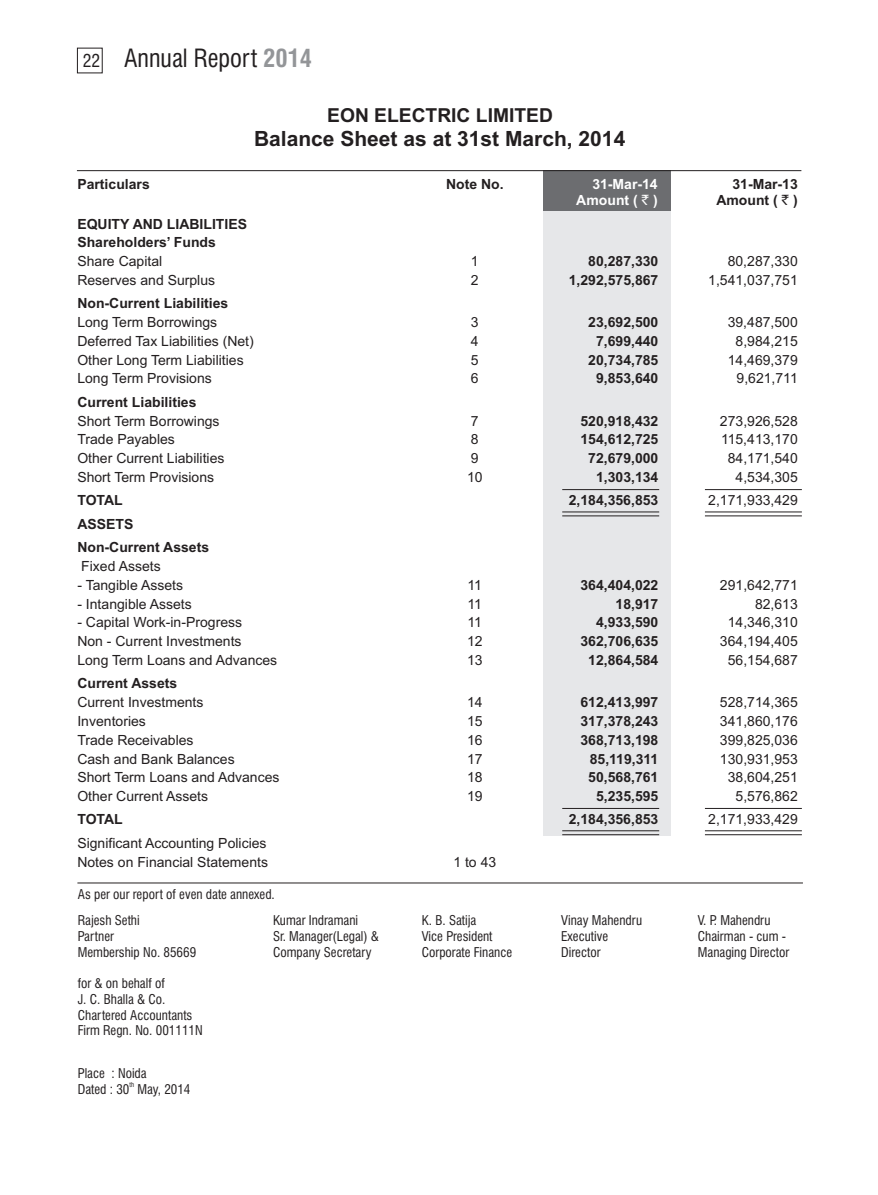
<style>
.page{position:relative;width:878px;height:1195px;background:#fff}
.page>*{position:absolute;margin:0;border:0;box-sizing:border-box;transform-origin:0 0}
.t1{font:condensed 24.5px "Swiss 721 BT";color:#231f20}
.t2{font:700 21px "Arial";color:#231f20}
.t3{font:700 19.25px "Arial";color:#231f20}
.t4{font:14px/18.7px "Arial";color:#231f20}
.t5{font:700 14px/15.9px "Arial";color:#231f20;text-align:right}
.t6{font:700 14px/15.9px "Arial";color:#fff;text-align:right}
.t7{font:condensed 13.12px/15.8px "Swiss 721 BT";color:#231f20}
.t8{font:condensed 6.65px "Swiss 721 BT";color:#231f20}
.s1{font-size:17.5px}
.s2{font-weight:700;color:#939598}
.s3{font-family:"Rupee Foradian";font-weight:400}
</style>
<div class="page">
<div style="left:543px;top:175px;width:128px;height:660px;background:#e6e7e9"></div>
<div style="left:543px;top:171px;width:128px;height:40px;background:#6c6d70"></div>
<div style="left:77px;top:48px;width:26px;height:25px;border:1px solid #231f20"></div>
<hr style="left:77px;top:883px;width:726px;height:1px;background:#231f20">
<hr style="left:77px;top:170px;width:724px;height:1px;background:#231f20">
<hr style="left:705px;top:489px;width:97px;height:1px;background:#231f20">
<hr style="left:705px;top:808px;width:97px;height:1px;background:#231f20">
<hr style="left:705px;top:512px;width:97px;height:1px;background:#231f20">
<hr style="left:705px;top:830px;width:97px;height:1px;background:#231f20">
<hr style="left:705px;top:515px;width:97px;height:1px;background:#231f20">
<hr style="left:705px;top:834px;width:97px;height:1px;background:#231f20">
<hr style="left:562px;top:489px;width:97px;height:1px;background:#231f20">
<hr style="left:562px;top:808px;width:97px;height:1px;background:#231f20">
<hr style="left:562px;top:512px;width:97px;height:1px;background:#231f20">
<hr style="left:562px;top:830px;width:97px;height:1px;background:#231f20">
<hr style="left:562px;top:515px;width:97px;height:1px;background:#231f20">
<hr style="left:562px;top:834px;width:97px;height:1px;background:#231f20">
<h1 class="t1" style="left:83px;top:49px;width:231px"><span class="s1">22</span> Annual Report <span class="s2">2014</span></h1>
<h3 class="t3" style="left:327px;top:108px;width:227px">EON ELECTRIC LIMITED</h3>
<h2 class="t2" style="left:254px;top:131px;width:373px">Balance Sheet as at 31st March, 2014</h2>
<p class="t6" style="left:576px;top:177px;width:83px">31-Mar-14<br>Amount ( <span class="s3">`</span> )</p>
<p class="t5" style="left:77px;top:177px;width:74px">Particulars</p>
<p class="t5" style="left:446px;top:177px;width:59px">Note No.</p>
<p class="t5" style="left:716px;top:177px;width:83px">31-Mar-13<br>Amount ( <span class="s3">`</span> )</p>
<p class="t5" style="left:77px;top:217px;width:171px">EQUITY AND LIABILITIES</p>
<p class="t5" style="left:77px;top:236px;width:140px">Shareholders’ Funds</p>
<p class="t4" style="left:77px;top:253px;width:86px">Share Capital</p>
<p class="t4" style="left:471px;top:253px;width:9px">1</p>
<p class="t5" style="left:588px;top:255px;width:72px">80,287,330</p>
<p class="t4" style="left:727px;top:253px;width:72px">80,287,330</p>
<p class="t4" style="left:77px;top:272px;width:139px">Reserves and Surplus</p>
<p class="t4" style="left:471px;top:272px;width:9px">2</p>
<p class="t5" style="left:569px;top:273px;width:91px">1,292,575,867</p>
<p class="t4" style="left:708px;top:272px;width:91px">1,541,037,751</p>
<p class="t5" style="left:77px;top:297px;width:152px">Non-Current Liabilities</p>
<p class="t4" style="left:77px;top:314px;width:141px">Long Term Borrowings</p>
<p class="t4" style="left:471px;top:314px;width:9px">3</p>
<p class="t5" style="left:588px;top:316px;width:72px">23,692,500</p>
<p class="t4" style="left:727px;top:314px;width:72px">39,487,500</p>
<p class="t4" style="left:77px;top:333px;width:178px">Deferred Tax Liabilities (Net)</p>
<p class="t4" style="left:471px;top:333px;width:9px">4</p>
<p class="t5" style="left:596px;top:334px;width:64px">7,699,440</p>
<p class="t4" style="left:735px;top:333px;width:64px">8,984,215</p>
<p class="t4" style="left:77px;top:352px;width:168px">Other Long Term Liabilities</p>
<p class="t4" style="left:471px;top:352px;width:9px">5</p>
<p class="t5" style="left:588px;top:353px;width:72px">20,734,785</p>
<p class="t4" style="left:727px;top:352px;width:72px">14,469,379</p>
<p class="t4" style="left:77px;top:370px;width:136px">Long Term Provisions</p>
<p class="t4" style="left:471px;top:370px;width:9px">6</p>
<p class="t5" style="left:596px;top:372px;width:64px">9,853,640</p>
<p class="t4" style="left:736px;top:370px;width:63px">9,621,711</p>
<p class="t5" style="left:77px;top:395px;width:121px">Current Liabilities</p>
<p class="t4" style="left:77px;top:413px;width:144px">Short Term Borrowings</p>
<p class="t4" style="left:471px;top:413px;width:9px">7</p>
<p class="t5" style="left:580px;top:414px;width:79px">520,918,432</p>
<p class="t4" style="left:720px;top:413px;width:79px">273,926,528</p>
<p class="t4" style="left:77px;top:431px;width:99px">Trade Payables</p>
<p class="t4" style="left:471px;top:431px;width:9px">8</p>
<p class="t5" style="left:580px;top:433px;width:79px">154,612,725</p>
<p class="t4" style="left:721px;top:431px;width:78px">115,413,170</p>
<p class="t4" style="left:77px;top:450px;width:149px">Other Current Liabilities</p>
<p class="t4" style="left:471px;top:450px;width:9px">9</p>
<p class="t5" style="left:588px;top:452px;width:72px">72,679,000</p>
<p class="t4" style="left:727px;top:450px;width:72px">84,171,540</p>
<p class="t4" style="left:77px;top:469px;width:138px">Short Term Provisions</p>
<p class="t4" style="left:467px;top:469px;width:17px">10</p>
<p class="t5" style="left:596px;top:470px;width:64px">1,303,134</p>
<p class="t4" style="left:735px;top:469px;width:64px">4,534,305</p>
<p class="t5" style="left:77px;top:494px;width:47px">TOTAL</p>
<p class="t5" style="left:569px;top:494px;width:91px">2,184,356,853</p>
<p class="t4" style="left:708px;top:492px;width:91px">2,171,933,429</p>
<p class="t5" style="left:77px;top:514px;width:133px;line-height:23.4px;text-align:left">ASSETS<br>Non-Current Assets</p>
<p class="t4" style="left:81px;top:558px;width:81px">Fixed Assets</p>
<p class="t4" style="left:77px;top:577px;width:107px">- Tangible Assets</p>
<p class="t4" style="left:467px;top:577px;width:16px">11</p>
<p class="t5" style="left:580px;top:578px;width:79px">364,404,022</p>
<p class="t4" style="left:720px;top:577px;width:79px">291,642,771</p>
<p class="t4" style="left:77px;top:596px;width:116px">- Intangible Assets</p>
<p class="t4" style="left:467px;top:596px;width:16px">11</p>
<p class="t5" style="left:615px;top:597px;width:44px">18,917</p>
<p class="t4" style="left:755px;top:596px;width:44px">82,613</p>
<p class="t4" style="left:77px;top:614px;width:166px">- Capital Work-in-Progress</p>
<p class="t4" style="left:467px;top:614px;width:16px">11</p>
<p class="t5" style="left:596px;top:616px;width:64px">4,933,590</p>
<p class="t4" style="left:727px;top:614px;width:72px">14,346,310</p>
<p class="t4" style="left:77px;top:633px;width:166px">Non - Current Investments</p>
<p class="t4" style="left:467px;top:633px;width:17px">12</p>
<p class="t5" style="left:580px;top:635px;width:79px">362,706,635</p>
<p class="t4" style="left:720px;top:633px;width:79px">364,194,405</p>
<p class="t4" style="left:77px;top:652px;width:201px">Long Term Loans and Advances</p>
<p class="t4" style="left:467px;top:652px;width:17px">13</p>
<p class="t5" style="left:588px;top:653px;width:72px">12,864,584</p>
<p class="t4" style="left:727px;top:652px;width:72px">56,154,687</p>
<p class="t5" style="left:77px;top:677px;width:101px">Current Assets</p>
<p class="t4" style="left:77px;top:694px;width:128px">Current Investments</p>
<p class="t4" style="left:467px;top:694px;width:17px">14</p>
<p class="t5" style="left:580px;top:696px;width:79px">612,413,997</p>
<p class="t4" style="left:720px;top:694px;width:79px">528,714,365</p>
<p class="t4" style="left:77px;top:713px;width:70px">Inventories</p>
<p class="t4" style="left:467px;top:713px;width:17px">15</p>
<p class="t5" style="left:580px;top:714px;width:79px">317,378,243</p>
<p class="t4" style="left:720px;top:713px;width:79px">341,860,176</p>
<p class="t4" style="left:77px;top:732px;width:118px">Trade Receivables</p>
<p class="t4" style="left:467px;top:732px;width:17px">16</p>
<p class="t5" style="left:580px;top:733px;width:79px">368,713,198</p>
<p class="t4" style="left:720px;top:732px;width:79px">399,825,036</p>
<p class="t4" style="left:77px;top:750px;width:159px">Cash and Bank Balances</p>
<p class="t4" style="left:467px;top:750px;width:17px">17</p>
<p class="t5" style="left:590px;top:752px;width:70px">85,119,311</p>
<p class="t4" style="left:720px;top:750px;width:79px">130,931,953</p>
<p class="t4" style="left:77px;top:769px;width:204px">Short Term Loans and Advances</p>
<p class="t4" style="left:467px;top:769px;width:17px">18</p>
<p class="t5" style="left:588px;top:771px;width:72px">50,568,761</p>
<p class="t4" style="left:727px;top:769px;width:72px">38,604,251</p>
<p class="t4" style="left:77px;top:788px;width:132px">Other Current Assets</p>
<p class="t4" style="left:467px;top:788px;width:17px">19</p>
<p class="t5" style="left:596px;top:789px;width:64px">5,235,595</p>
<p class="t4" style="left:735px;top:788px;width:64px">5,576,862</p>
<p class="t5" style="left:77px;top:813px;width:47px">TOTAL</p>
<p class="t5" style="left:569px;top:813px;width:91px">2,184,356,853</p>
<p class="t4" style="left:708px;top:811px;width:91px">2,171,933,429</p>
<p class="t4" style="left:77px;top:835px;width:192px">Significant Accounting Policies<br>Notes on Financial Statements</p>
<p class="t4" style="left:453px;top:854px;width:44px">1 to 43</p>
<p class="t7" style="left:78px;top:882px;width:199px;line-height:26.8px">As per our report of even date annexed.<br>Rajesh Sethi</p>
<p class="t7" style="left:273px;top:914px;width:87px">Kumar Indramani</p>
<p class="t7" style="left:422px;top:914px;width:56px">K. B. Satija</p>
<p class="t7" style="left:561px;top:914px;width:82px">Vinay Mahendru</p>
<p class="t7" style="left:698px;top:914px;width:74px">V. P. Mahendru</p>
<p class="t7" style="left:78px;top:930px;width:38px">Partner</p>
<p class="t7" style="left:273px;top:930px;width:107px">Sr. Manager(Legal) &amp;</p>
<p class="t7" style="left:422px;top:930px;width:72px">Vice President</p>
<p class="t7" style="left:561px;top:930px;width:48px">Executive</p>
<p class="t7" style="left:698px;top:930px;width:90px">Chairman - cum -</p>
<p class="t7" style="left:78px;top:946px;width:120px">Membership No. 85669</p>
<p class="t7" style="left:273px;top:946px;width:100px">Company Secretary</p>
<p class="t7" style="left:422px;top:946px;width:92px">Corporate Finance</p>
<p class="t7" style="left:561px;top:946px;width:41px">Director</p>
<p class="t7" style="left:698px;top:946px;width:93px">Managing Director</p>
<p class="t7" style="left:78px;top:977px;width:126px">for &amp; on behalf of<br>J. C. Bhalla &amp; Co.<br>Chartered Accountants<br>Firm Regn. No. 001111N</p>
<p class="t7" style="left:78px;top:1067px;width:70px">Place : Noida</p>
<p class="t8" style="left:129px;top:1082px;width:6px">th</p>
<p class="t7" style="left:78px;top:1083px;width:114px">Dated : 30 May, 2014</p>
</div>
